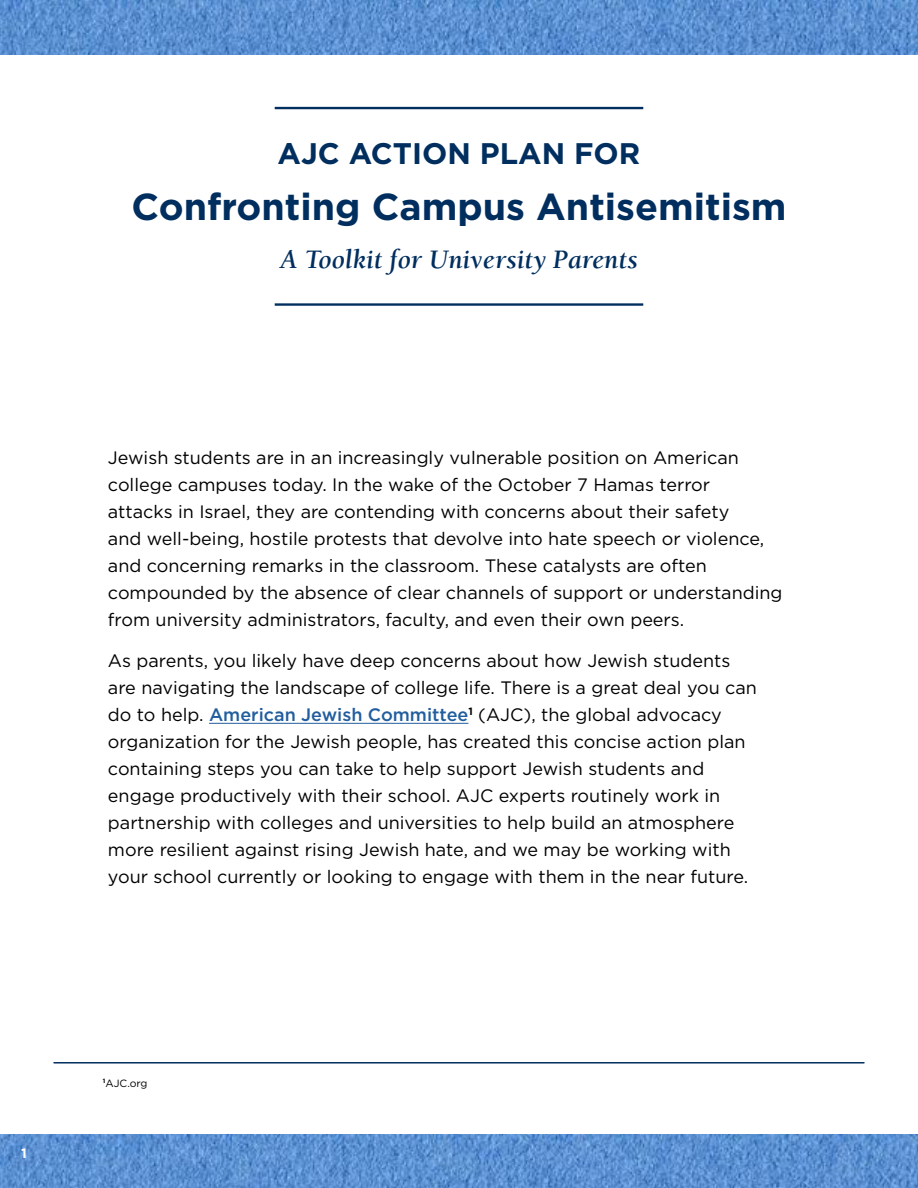
<style>
.page{position:relative;width:918px;height:1188px;background:#fff}
.page>*{position:absolute;margin:0;border:0;box-sizing:border-box;transform-origin:0 0}
.t1{font:700 37.5px "Gotham";color:#002e5e}
.t2{font:700 29.7px "Gotham";color:#002e5e}
.t3{font:italic 700 27.45px "Berkeley Std";color:#002e5e}
.t4{font:18px/27px "Gotham";color:#000}
.t5{font:700 13.5px "Gotham";color:#fff}
.t6{font:10.5px "Gotham";color:#000}
.s1{font-weight:500;color:#215e9e}
</style>
<div class="page">
<hr style="left:209px;top:723px;width:259px;height:1px;background:#215e9e">
<hr style="left:54px;top:1062px;width:810px;height:2px;background:#002e5e">
<hr style="left:275px;top:107px;width:368px;height:2px;background:#002e5e">
<hr style="left:275px;top:303px;width:368px;height:3px;background:#002e5e">
<img style="left:0;top:0;width:918px;height:55px">
<img style="left:0;top:1134px;width:918px;height:54px">
<p class="t5" style="left:21px;top:1145px;width:7px">1</p>
<h2 class="t2" style="left:278px;top:134px;width:364px">AJC ACTION PLAN FOR</h2>
<h1 class="t1" style="left:131px;top:182px;width:657px">Confronting Campus Antisemitism</h1>
<h3 class="t3" style="left:280px;top:245px;width:359px">A Toolkit for University Parents</h3>
<p class="t4" style="left:108px;top:444px;width:676px">Jewish students are in an increasingly vulnerable position on American college campuses today. In the wake of the October 7 Hamas terror<br>attacks in Israel, they are contending with concerns about their safety<br>and well-being, hostile protests that devolve into hate speech or violence, and concerning remarks in the classroom. These catalysts are often compounded by the absence of clear channels of support or understanding from university administrators, faculty, and even their own peers.</p>
<p class="t4" style="left:108px;top:647px;width:651px">As parents, you likely have deep concerns about how Jewish students are navigating the landscape of college life. There is a great deal you can do to help. <span class="s1">American Jewish Committee</span><sup>1</sup> (AJC), the global advocacy organization for the Jewish people, has created this concise action plan containing steps you can take to help support Jewish students and engage productively with their school. AJC experts routinely work in partnership with colleges and universities to help build an atmosphere more resilient against rising Jewish hate, and we may be working with your school currently or looking to engage with them in the near future.</p>
<p class="t6" style="left:103px;top:1076px;width:46px"><sup>1</sup>AJC.org</p>
</div>
